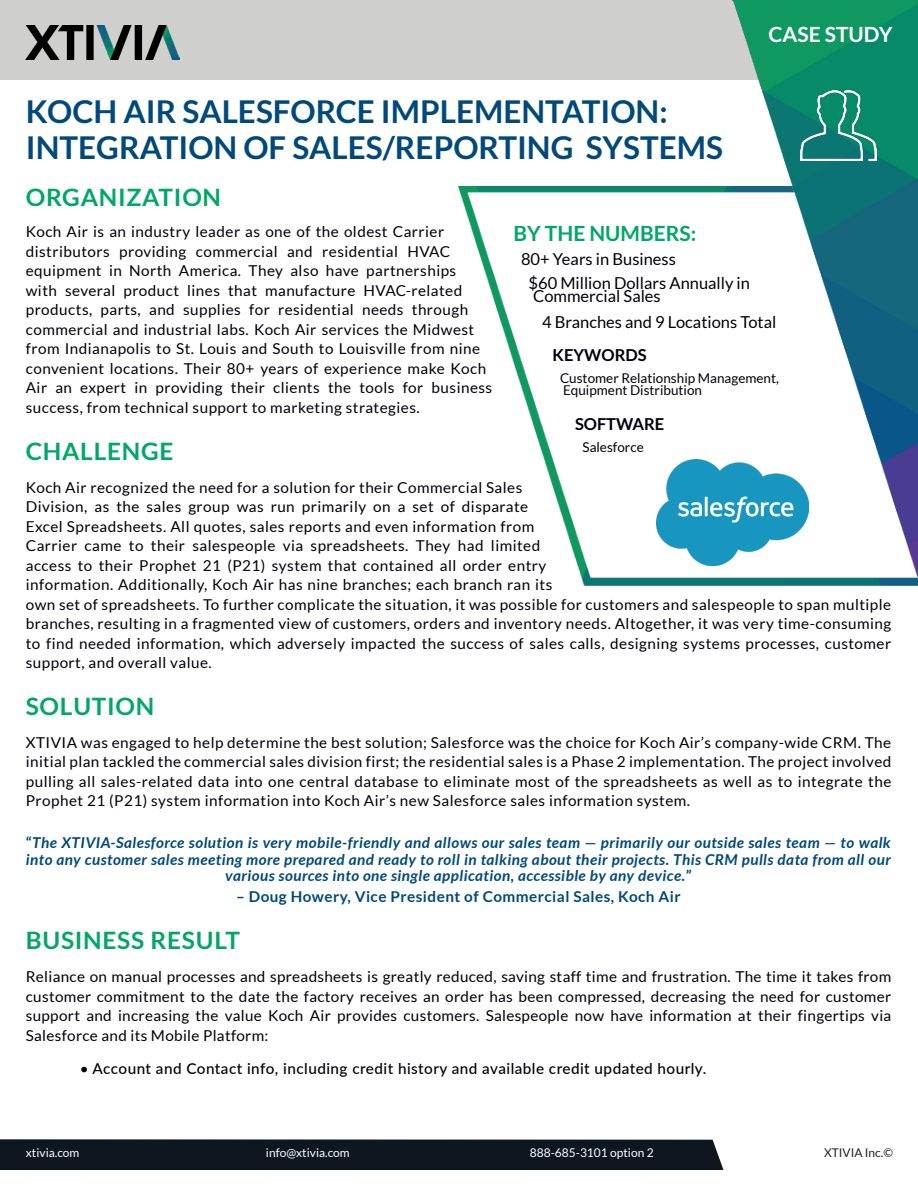
<style>
.page{position:relative;width:918px;height:1188px;background:#fff}
.page>*{position:absolute;margin:0;border:0;box-sizing:border-box;transform-origin:0 0}
.t1{font:700 31.5px/36px "Lato";color:#00497b}
.Paragraph_Style_1{font:700 24px "Lato";letter-spacing:.03em;color:#00a767}
.Subhead{font:700 21px "Lato";color:#00a767}
.t2{font:700 21px "Lato";color:#fff}
.Subhead-2{font:16.5px/13.5px "Lato";color:#00000b}
.Subhead-3{font:700 16.5px "Lato";color:#00000b}
.Paragraph_Style_1-2{font:15px/19.5px "Lato";letter-spacing:.03em;color:#00000b}
.Paragraph_Style_1-3{font:italic 700 15px/16.5px "Lato";letter-spacing:.03em;color:#00497b;text-align:center}
.Paragraph_Style_1-4{font:500 15px "Lato";letter-spacing:.03em;color:#00000b}
.Paragraph_Style_1-5{font:700 15px "Lato";letter-spacing:.03em;color:#00497b}
.Subhead-4{font:13.5px/12px "Lato";color:#00000b}
.t3{font:12px "Lato";color:#fff}
.t4{font:12px "Lato";color:#231f20}
.s1{font-style:normal}
.s2{font-weight:400}
</style>
<div class="page">
<div style="left:0;top:0;width:918px;height:80px;background:#cfd0ce"></div>
<img style="left:26px;top:26px;width:154px;height:33px">
<div style="left:0;top:1139px;width:724px;height:31px;background:#0e171f"></div>
<img style="left:458px;top:186px;width:460px;height:399px">
<img style="left:733px;top:0;width:185px;height:576px">
<img style="left:800px;top:91px;width:76px;height:69px">
<img style="left:657px;top:460px;width:152px;height:106px">
<p class="t1" style="left:26px;top:93px;width:699px">KOCH AIR SALESFORCE IMPLEMENTATION:<br>INTEGRATION OF SALES/REPORTING SYSTEMS</p>
<p class="t2" style="left:769px;top:23px;width:125px">CASE STUDY</p>
<p class="Paragraph_Style_1" style="left:26px;top:183px;width:197px">ORGANIZATION</p>
<p class="Paragraph_Style_1-2" style="left:26px;top:222px;width:468px">Koch Air is an industry leader as one of the oldest Carrier distributors providing commercial and residential HVAC equipment in North America. They also have partnerships<br>with several product lines that manufacture HVAC-related products, parts, and supplies for residential needs through commercial and industrial labs. Koch Air services the Midwest from Indianapolis to St. Louis and South to Louisville from nine convenient locations. Their 80+ years of experience make Koch Air an expert in providing their clients the tools for business success, from technical support to marketing strategies.</p>
<p class="Paragraph_Style_1" style="left:26px;top:437px;width:149px">CHALLENGE</p>
<p class="Paragraph_Style_1-2" style="left:26px;top:477px;width:867px">Koch Air recognized the need for a solution for their Commercial Sales<br>Division, as the sales group was run primarily on a set of disparate<br>Excel Spreadsheets. All quotes, sales reports and even information from<br>Carrier came to their salespeople via spreadsheets. They had limited<br>access to their Prophet 21 (P21) system that contained all order entry<br>information. Additionally, Koch Air has nine branches; each branch ran its<br>own set of spreadsheets. To further complicate the situation, it was possible for customers and salespeople to span multiple branches, resulting in a fragmented view of customers, orders and inventory needs. Altogether, it was very time-consuming to find needed information, which adversely impacted the success of sales calls, designing systems processes, customer support, and overall value.</p>
<p class="Paragraph_Style_1" style="left:26px;top:692px;width:130px">SOLUTION</p>
<p class="Paragraph_Style_1-2" style="left:26px;top:733px;width:867px;text-align:justify">XTIVIA was engaged to help determine the best solution; Salesforce was the choice for Koch Air’s company-wide CRM. The initial plan tackled the commercial sales division first; the residential sales is a Phase 2 implementation. The project involved pulling all sales-related data into one central database to eliminate most of the spreadsheets as well as to integrate the Prophet 21 (P21) system information into Koch Air’s new Salesforce sales information system.</p>
<p class="Paragraph_Style_1-3" style="left:26px;top:835px;width:867px"><span class="s1">“</span>The XTIVIA-Salesforce solution is very mobile-friendly and allows our sales team — primarily our outside sales team — to walk into any customer sales meeting more prepared and ready to roll in talking about their projects. This CRM pulls data from all our various sources into one single application, accessible by any device.<span class="s1">”</span></p>
<p class="Paragraph_Style_1-5" style="left:236px;top:888px;width:446px">– Doug Howery, Vice President of Commercial Sales, Koch Air</p>
<p class="Paragraph_Style_1" style="left:26px;top:927px;width:216px">BUSINESS RESULT</p>
<p class="Paragraph_Style_1-2" style="left:26px;top:967px;width:867px;text-align:justify">Reliance on manual processes and spreadsheets is greatly reduced, saving staff time and frustration. The time it takes from customer commitment to the date the factory receives an order has been compressed, decreasing the need for customer support and increasing the value Koch Air provides customers. Salespeople now have information at their fingertips via Salesforce and its Mobile Platform:</p>
<p class="Paragraph_Style_1-4" style="left:80px;top:1057px;width:628px"><span class="s2">•</span> Account and Contact info, including credit history and available credit updated hourly.</p>
<p class="Subhead" style="left:514px;top:221px;width:184px">BY THE NUMBERS:</p>
<p class="Subhead-2" style="left:521px;top:252px;width:156px">80+ Years in Business</p>
<p class="Subhead-2" style="left:529px;top:276px;width:223px">$60 Million Dollars Annually in<br>Commercial Sales</p>
<p class="Subhead-2" style="left:542px;top:315px;width:236px">4 Branches and 9 Locations Total</p>
<p class="Subhead-3" style="left:553px;top:345px;width:96px">KEYWORDS</p>
<p class="Subhead-4" style="left:560px;top:372px;width:220px">Customer Relationship Management,<br>Equipment Distribution</p>
<p class="Subhead-3" style="left:575px;top:414px;width:91px">SOFTWARE</p>
<p class="Subhead-4" style="left:583px;top:441px;width:63px">Salesforce</p>
<p class="t3" style="left:26px;top:1146px;width:55px">xtivia.com</p>
<p class="t3" style="left:266px;top:1146px;width:85px">info@xtivia.com</p>
<p class="t3" style="left:530px;top:1146px;width:125px">888-685-3101 option 2</p>
<p class="t4" style="left:824px;top:1146px;width:70px">XTIVIA Inc.©</p>
</div>
